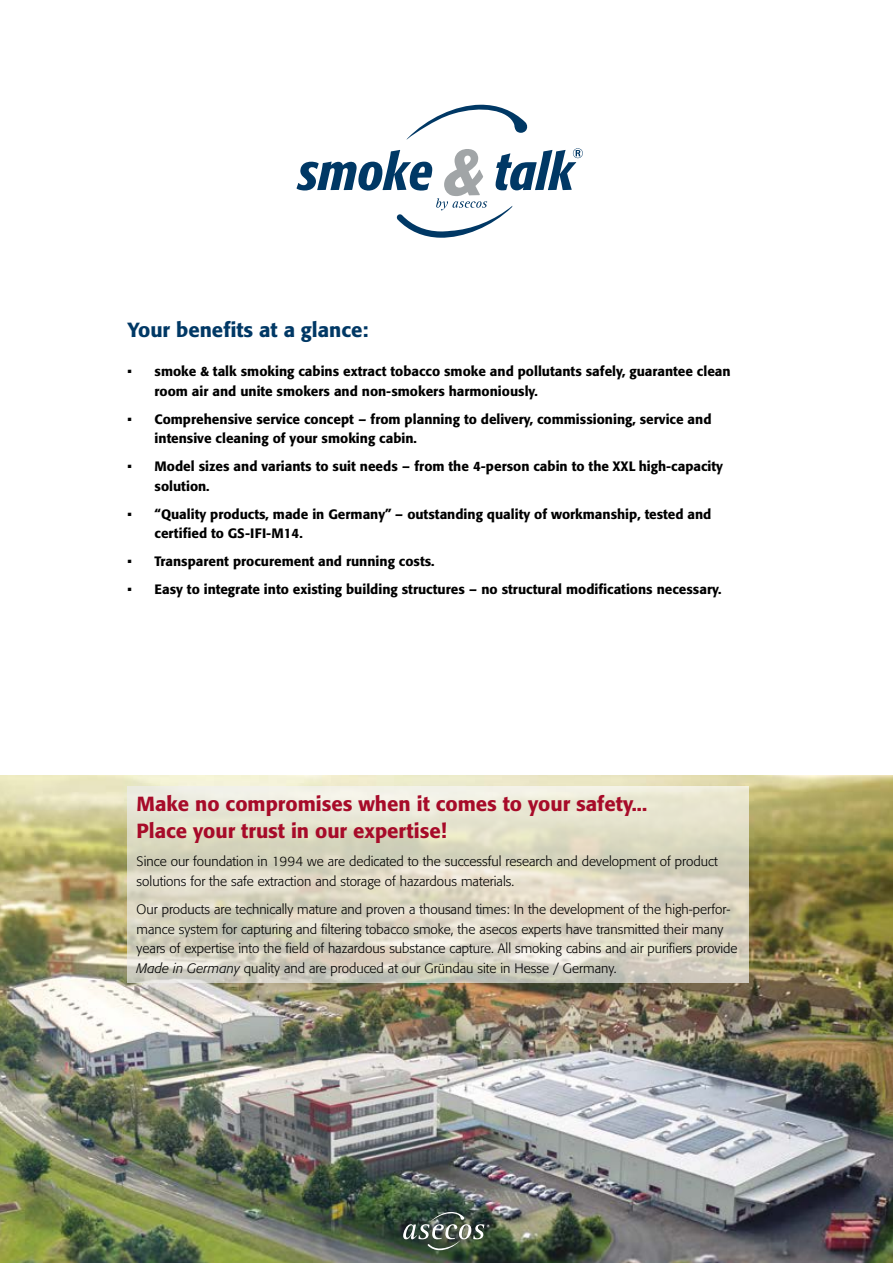
<style>
.page{position:relative;width:893px;height:1263px;background:#fff}
.page>*{position:absolute;margin:0;border:0;box-sizing:border-box;transform-origin:0 0}
.t1{font:500 20.25px/27px "Formata Pro";color:#a70b29}
.t2{font:500 20.25px "Formata Pro";color:#003865}
.t3{font:500 13.5px/19.5px "Formata Pro";color:#000}
.t4{font:300 13.5px/19.5px "Formata Pro";color:#000}
.s1{font-style:italic}
</style>
<div class="page">
<img style="left:0;top:775px;width:893px;height:488px">
<svg style="left:128px;top:787px;width:620px;height:195px;background:#ddd9c7"></svg>
<svg style="left:403px;top:1212px;width:87px;height:38px;background:#566558"></svg>
<svg style="left:406px;top:104px;width:122px;height:36px"></svg>
<svg style="left:297px;top:148px;width:286px;height:90px"></svg>
<h1 class="t2" style="left:128px;top:317px;width:242px">Your benefits at a glance:</h1>
<p class="t3" style="left:155px;top:362px;width:578px;text-indent:-27px">• smoke &amp; talk smoking cabins extract tobacco smoke and pollutants safely, guarantee clean room air and unite smokers and non-smokers harmoniously.</p>
<p class="t3" style="left:155px;top:409px;width:558px;text-indent:-27px">• Comprehensive service concept – from planning to delivery, commissioning, service and intensive cleaning of your smoking cabin.</p>
<p class="t3" style="left:155px;top:457px;width:570px;text-indent:-27px">• Model sizes and variants to suit needs – from the 4-person cabin to the XXL high-capacity solution.</p>
<p class="t3" style="left:155px;top:504px;width:558px;text-indent:-27px">• “Quality products, made in Germany” – outstanding quality of workmanship, tested and certified to GS-IFI-M14.</p>
<p class="t3" style="left:128px;top:552px;width:309px">• Transparent procurement and running costs.</p>
<p class="t3" style="left:128px;top:580px;width:595px">• Easy to integrate into existing building structures – no structural modifications necessary.</p>
<h1 class="t1" style="left:137px;top:790px;width:512px">Make no compromises when it comes to your safety...<br>Place your trust in our expertise!</h1>
<p class="t4" style="left:137px;top:852px;width:582px">Since our foundation in 1994 we are dedicated to the successful research and development of product solutions for the safe extraction and storage of hazardous materials.</p>
<p class="t4" style="left:137px;top:900px;width:602px">Our products are technically mature and proven a thousand times: In the development of the high-perfor&shy;mance system for capturing and filtering tobacco smoke, the asecos experts have transmitted their many years of expertise into the field of hazardous substance capture. All smoking cabins and air purifiers provide <span class="s1">Made in Germany</span> quality and are produced at our Gründau site in Hesse / Germany.</p>
</div>
